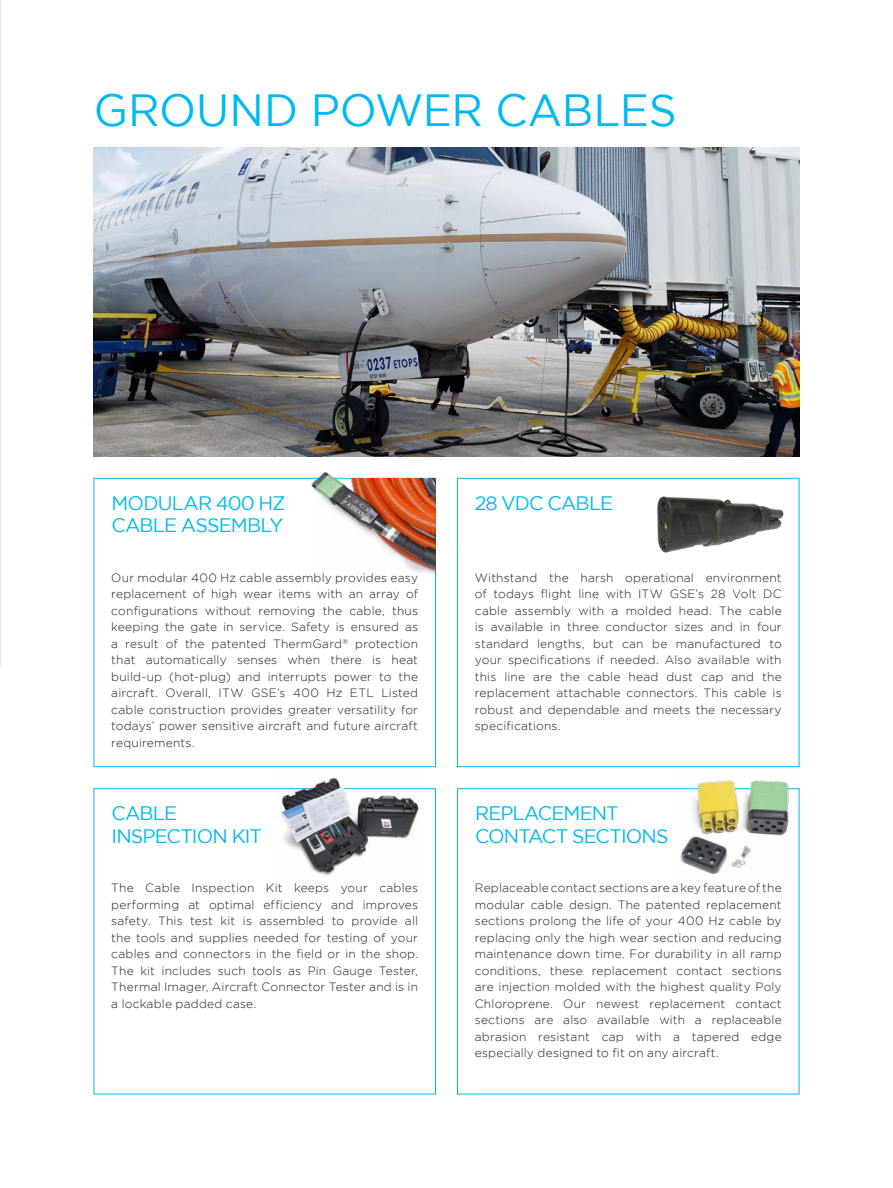
<style>
.page{position:relative;width:893px;height:1188px;background:#fff}
.page>*{position:absolute;margin:0;border:0;box-sizing:border-box;transform-origin:0 0}
.t1{font:45px "Gotham";letter-spacing:-.005em;color:#00b9f1}
.t2{font:19.5px/22.5px "Gotham";letter-spacing:-.045em;color:#00b9f1}
.t3{font:300 12px/16.5px "Gotham";letter-spacing:.015em;color:#221f1f;text-align:justify}
</style>
<div class="page">
<img style="left:657px;top:496px;width:127px;height:57px">
<img style="left:0;top:0;width:1px;height:668px">
<div style="left:94px;top:478px;width:342px;height:289px;border:1px solid #00b9f1"></div>
<div style="left:94px;top:788px;width:342px;height:306px;border:1px solid #00b9f1"></div>
<div style="left:457px;top:478px;width:342px;height:289px;border:1px solid #00b9f1"></div>
<div style="left:457px;top:788px;width:342px;height:306px;border:1px solid #00b9f1"></div>
<img style="left:94px;top:148px;width:705px;height:309px">
<img style="left:275px;top:766px;width:148px;height:110px">
<img style="left:311px;top:478px;width:124px;height:101px">
<img style="left:311px;top:472px;width:34px;height:14px">
<img style="left:672px;top:763px;width:127px;height:120px">
<h1 class="t1" style="left:94px;top:94px;width:584px">GROUND POWER CABLES</h1>
<h2 class="t2" style="left:111px;top:493px;width:176px">MODULAR 400 HZ<br>CABLE ASSEMBLY</h2>
<p class="t3" style="left:111px;top:569px;width:308px">Our modular 400 Hz cable assembly provides easy replacement of high wear items with an array of configurations without removing the cable, thus keeping the gate in service. Safety is ensured as a result of the patented ThermGard<sup>®</sup> protection that automatically senses when there is heat build-up (hot-plug) and interrupts power to the aircraft. Overall, ITW GSE’s 400 Hz ETL Listed cable construction provides greater versatility for todays’ power sensitive aircraft and future aircraft requirements.</p>
<h2 class="t2" style="left:111px;top:804px;width:152px">CABLE<br>INSPECTION KIT</h2>
<p class="t3" style="left:111px;top:880px;width:308px">The Cable Inspection Kit keeps your cables performing at optimal efficiency and improves safety. This test kit is assembled to provide all the tools and supplies needed for testing of your cables and connectors in the field or in the shop.<br>The kit includes such tools as Pin Gauge Tester, Thermal Imager, Aircraft Connector Tester and is in a lockable padded case.</p>
<h2 class="t2" style="left:475px;top:493px;width:140px">28 VDC CABLE</h2>
<p class="t3" style="left:475px;top:569px;width:308px">Withstand the harsh operational environment of todays flight line with ITW GSE’s 28 Volt DC cable assembly with a molded head. The cable is available in three conductor sizes and in four standard lengths, but can be manufactured to your specifications if needed. Also available with this line are the cable head dust cap and the replacement attachable connectors. This cable is robust and dependable and meets the necessary specifications.</p>
<h2 class="t2" style="left:475px;top:804px;width:195px">REPLACEMENT<br>CONTACT SECTIONS</h2>
<p class="t3" style="left:475px;top:880px;width:308px">Replaceable contact sections are a key feature of the modular cable design. The patented replacement sections prolong the life of your 400 Hz cable by replacing only the high wear section and reducing maintenance down time. For durability in all ramp conditions, these replacement contact sections are injection molded with the highest quality Poly Chloroprene. Our newest replacement contact sections are also available with a replaceable abrasion resistant cap with a tapered edge especially designed to fit on any aircraft.</p>
</div>
